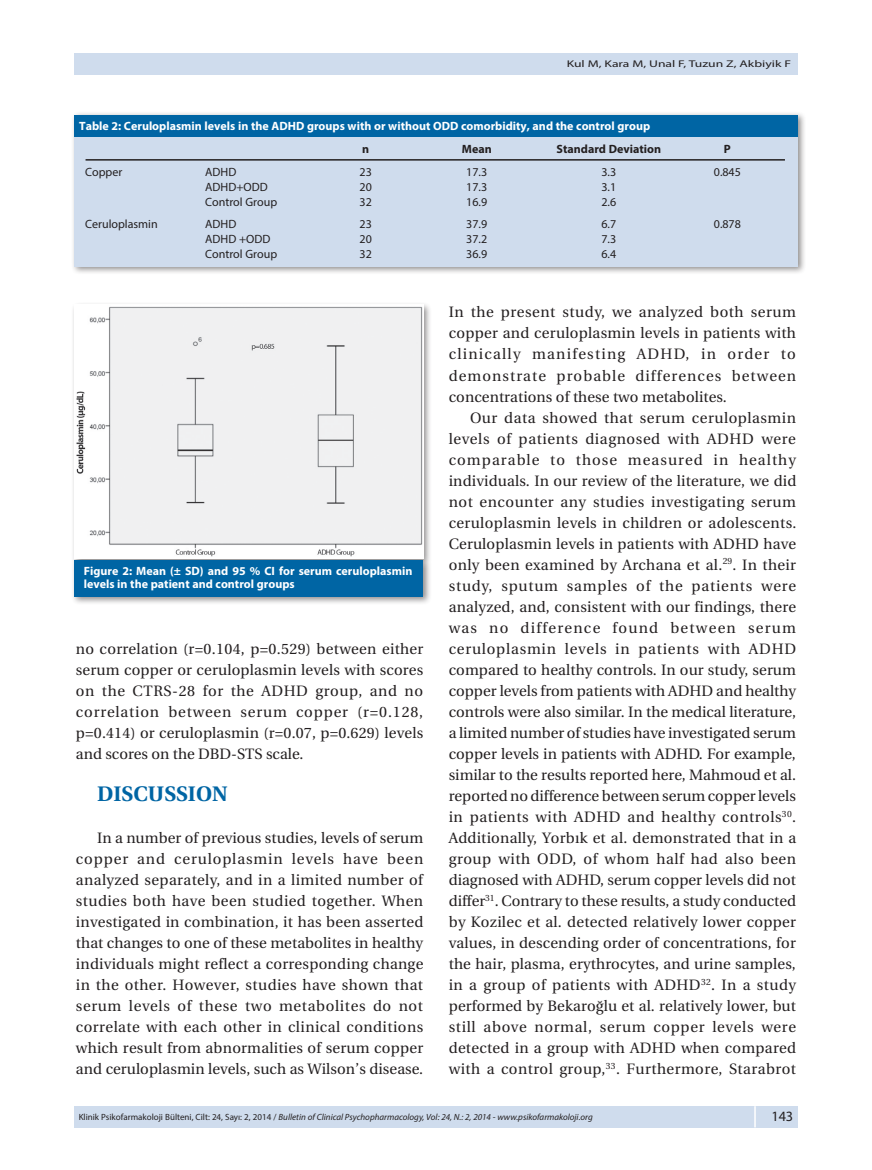
<style>
.page{position:relative;width:872px;height:1170px;background:#fff}
.page>*{position:absolute;margin:0;border:0;box-sizing:border-box;transform-origin:0 0}
.t1{font:21px "Utopia Bold Tr";color:#0065a4}
.t2{font:15px/21px "Utopia Medium Tr";letter-spacing:.005em;color:#231f20;text-align:justify}
.t3{font:14.25px "Myriad Pro";color:#231f20}
.t4{font:700 12px/13.5px "Myriad Pro";color:#fff}
.t5{font:12px "Myriad Pro";color:#231f20}
.t6{font:700 12px "Myriad Pro";color:#231f20}
.t7{font:9.75px "Myriad Pro";color:#231f20;scale:1.4 1}
.t8{font:italic 9px "Myriad Pro";color:#231f20}
.s1{font-style:normal}
</style>
<div class="page">
<div style="left:74px;top:1106px;width:723px;height:21px;background:#cfdced"></div>
<svg style="left:754px;top:1106px;width:1px;height:21px"></svg>
<div style="left:74px;top:53px;width:723px;height:21px;background:#cfdced"></div>
<div style="left:71px;top:301px;width:361px;height:304px;background:#231f20;opacity:.5"></div>
<img style="left:74px;top:305px;width:349px;height:253px">
<div style="left:74px;top:559px;width:349px;height:37px;background:#0065a4"></div>
<div style="left:71px;top:111px;width:735px;height:164px;background:#231f20;opacity:.5"></div>
<div style="left:74px;top:115px;width:723px;height:23px;background:#0065a4"></div>
<div style="left:74px;top:137px;width:723px;height:130px;background:#cfdced"></div>
<hr style="left:86px;top:159px;width:699px;height:2px;background:#231f20">
<p class="t7" style="left:567px;top:58px;width:162px">Kul M, Kara M, Unal F, Tuzun Z, Akbiyik F</p>
<p class="t4" style="left:79px;top:119px;width:572px">Table 2: Ceruloplasmin levels in the ADHD groups with or without ODD comorbidity, and the control group</p>
<p class="t6" style="left:362px;top:141px;width:9px">n</p>
<p class="t6" style="left:462px;top:141px;width:31px">Mean</p>
<p class="t6" style="left:556px;top:141px;width:106px">Standard Deviation</p>
<p class="t6" style="left:724px;top:141px;width:8px">P</p>
<p class="t5" style="left:85px;top:164px;width:39px">Copper</p>
<p class="t5" style="left:205px;top:164px;width:33px">ADHD</p>
<p class="t5" style="left:359px;top:164px;width:14px">23</p>
<p class="t5" style="left:466px;top:164px;width:22px">17.3</p>
<p class="t5" style="left:601px;top:164px;width:16px">3.3</p>
<p class="t5" style="left:714px;top:164px;width:29px">0.845</p>
<p class="t5" style="left:205px;top:179px;width:64px">ADHD+ODD</p>
<p class="t5" style="left:359px;top:179px;width:14px">20</p>
<p class="t5" style="left:466px;top:179px;width:22px">17.3</p>
<p class="t5" style="left:601px;top:179px;width:16px">3.1</p>
<p class="t5" style="left:205px;top:194px;width:74px">Control Group</p>
<p class="t5" style="left:359px;top:194px;width:14px">32</p>
<p class="t5" style="left:466px;top:194px;width:22px">16.9</p>
<p class="t5" style="left:601px;top:194px;width:16px">2.6</p>
<p class="t5" style="left:85px;top:217px;width:74px">Ceruloplasmin</p>
<p class="t5" style="left:205px;top:217px;width:33px">ADHD</p>
<p class="t5" style="left:359px;top:217px;width:14px">23</p>
<p class="t5" style="left:466px;top:217px;width:22px">37.9</p>
<p class="t5" style="left:601px;top:217px;width:16px">6.7</p>
<p class="t5" style="left:714px;top:217px;width:29px">0.878</p>
<p class="t5" style="left:205px;top:232px;width:67px">ADHD +ODD</p>
<p class="t5" style="left:359px;top:232px;width:14px">20</p>
<p class="t5" style="left:466px;top:232px;width:22px">37.2</p>
<p class="t5" style="left:601px;top:232px;width:16px">7.3</p>
<p class="t5" style="left:205px;top:247px;width:74px">Control Group</p>
<p class="t5" style="left:359px;top:247px;width:14px">32</p>
<p class="t5" style="left:466px;top:247px;width:22px">36.9</p>
<p class="t5" style="left:601px;top:247px;width:16px">6.4</p>
<p class="t4" style="left:84px;top:563px;width:330px">Figure 2: Mean (± SD) and 95 % CI for serum ceruloplasmin levels in the patient and control groups</p>
<p class="t2" style="left:76px;top:638px;width:349px">no correlation (r=0.104, p=0.529) between either serum copper or ceruloplasmin levels with scores on the CTRS-28 for the ADHD group, and no correlation between serum copper (r=0.128, p=0.414) or ceruloplasmin (r=0.07, p=0.629) levels and scores on the DBD-STS scale.</p>
<h1 class="t1" style="left:97px;top:781px;width:132px">DISCUSSION</h1>
<p class="t2" style="left:76px;top:827px;width:349px;text-indent:21px">In a number of previous studies, levels of serum copper and ceruloplasmin levels have been analyzed separately, and in a limited number of studies both have been studied together. When investigated in combination, it has been asserted that changes to one of these metabolites in healthy individuals might reflect a corresponding change in the other. However, studies have shown that serum levels of these two metabolites do not correlate with each other in clinical conditions which result from abnormalities of serum copper and ceruloplasmin levels, such as Wilson’s disease.</p>
<p class="t2" style="left:449px;top:302px;width:349px">In the present study, we analyzed both serum copper and ceruloplasmin levels in patients with clinically manifesting ADHD, in order to demonstrate probable differences between concentrations of these two metabolites.</p>
<p class="t2" style="left:449px;top:407px;width:349px;text-indent:21px">Our data showed that serum ceruloplasmin levels of patients diagnosed with ADHD were comparable to those measured in healthy individuals. In our review of the literature, we did not encounter any studies investigating serum ceruloplasmin levels in children or adolescents.<br>Ceruloplasmin levels in patients with ADHD have only been examined by Archana et al.<sup>29</sup>. In their study, sputum samples of the patients were analyzed, and, consistent with our findings, there was no difference found between serum ceruloplasmin levels in patients with ADHD compared to healthy controls. In our study, serum copper levels from patients with ADHD and healthy controls were also similar. In the medical literature, a limited number of studies have investigated serum copper levels in patients with ADHD. For example, similar to the results reported here, Mahmoud et al. reported no difference between serum copper levels in patients with ADHD and healthy controls<sup>30</sup>.<br>Additionally, Yorbık et al. demonstrated that in a group with ODD, of whom half had also been diagnosed with ADHD, serum copper levels did not differ<sup>31</sup>. Contrary to these results, a study conducted by Kozilec et al. detected relatively lower copper values, in descending order of concentrations, for the hair, plasma, erythrocytes, and urine samples, in a group of patients with ADHD<sup>32</sup>. In a study performed by Bekaroğlu et al. relatively lower, but still above normal, serum copper levels were detected in a group with ADHD when compared with a control group,<sup>33</sup>. Furthermore, Starabrot</p>
<p class="t8" style="left:79px;top:1111px;width:515px"><span class="s1">Klinik Psikofarmakoloji Bülteni, Cilt: 24, Sayı: 2, 2014 /</span> Bulletin of Clinical Psychopharmacology, Vol: 24, N.: 2, 2014 - www.psikofarmakoloji.org</p>
<p class="t3" style="left:771px;top:1107px;width:23px">143</p>
</div>
